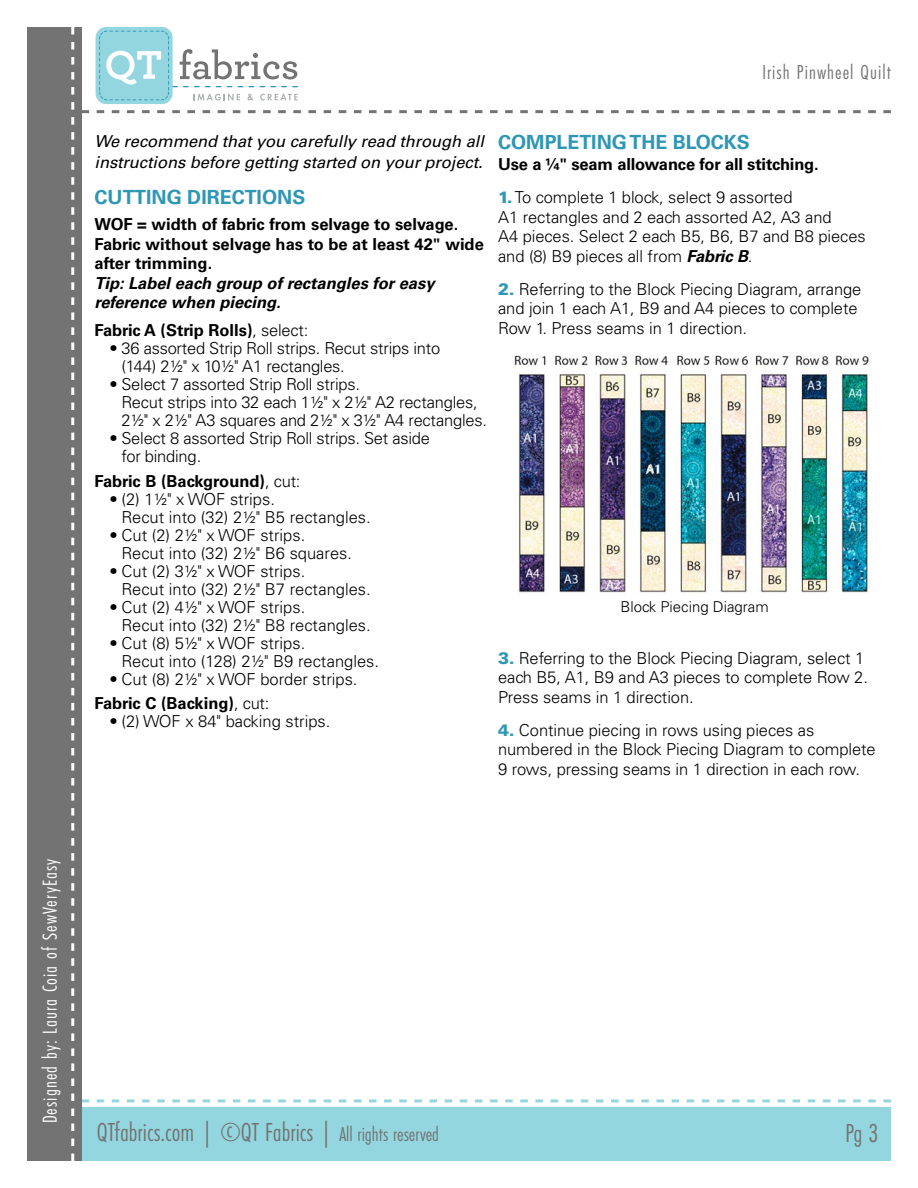
<style>
.page{position:relative;width:918px;height:1188px;background:#fff}
.page>*{position:absolute;margin:0;border:0;box-sizing:border-box;transform-origin:0 0}
.t1{font:27px "Futura PT Cond";color:#727372}
.t2{font:21px "Futura PT Cond";letter-spacing:.05em;color:#fff}
.t3{font:21px "Futura PT Cond";letter-spacing:.05em;color:#727372}
.t4{font:700 19.5px "Univers LT Std";color:#2e97b6}
.t5{font:300 16.5px/18px "Univers LT Std";letter-spacing:-.005em;color:#000}
.t6{font:700 16.5px/19.5px "Univers LT Std";color:#000}
.t7{font:italic 16.5px/21px "Univers LT Std";letter-spacing:-.005em;color:#000}
.t8{font:italic 700 16.5px/19.5px "Univers LT Std";color:#000}
.t9{font:300 15px "Univers LT Std";color:#000}
.s1{font-weight:300}
.s2{font-weight:700}
.s3{font-weight:900;color:#2e97b6}
.s4{font-weight:700;font-style:italic}
.s5{font-size:21px}
</style>
<div class="page">
<svg style="left:82px;top:110px;width:809px;height:3px"></svg>
<div style="left:71px;top:1107px;width:820px;height:54px;background:#93d6df"></div>
<svg style="left:82px;top:1099px;width:809px;height:3px"></svg>
<div style="left:27px;top:27px;width:55px;height:1134px;background:#727372"></div>
<svg style="left:71px;top:27px;width:3px;height:1134px"></svg>
<div style="left:96px;top:27px;width:77px;height:77px;background:#93d6df;border-radius:11px"></div>
<svg style="left:99px;top:31px;width:199px;height:70px"></svg>
<img style="left:514px;top:355px;width:355px;height:239px">
<p class="t2" style="left:38px;top:1123px;width:266px;rotate:-90deg">Designed by: Laura Coia of SewVeryEasy</p>
<p class="t3" style="left:763px;top:60px;width:130px">Irish Pinwheel Quilt</p>
<p class="t7" style="left:94px;top:131px;width:391px">We recommend that you carefully read through all instructions before getting started on your project.</p>
<p class="t4" style="left:94px;top:186px;width:212px">CUTTING DIRECTIONS</p>
<p class="t6" style="left:94px;top:215px;width:391px">WOF = width of fabric from selvage to selvage.<br>Fabric without selvage has to be at least 42" wide after trimming.</p>
<p class="t8" style="left:94px;top:273px;width:342px">Tip: Label each group of rectangles for easy reference when piecing.</p>
<p class="t6" style="left:94px;top:321px;width:215px">Fabric A (Strip Rolls)<span class="s1">, select:</span></p>
<p class="t5" style="left:121px;top:339px;width:320px;text-indent:-12px">• 36 assorted Strip Roll strips. Recut strips into (144) 2½" x 10½" A1 rectangles.</p>
<p class="t5" style="left:121px;top:375px;width:367px;text-indent:-12px">• Select 7 assorted Strip Roll strips.<br>Recut strips into 32 each 1½" x 2½" A2 rectangles,<br>2½" x 2½" A3 squares and 2½" x 3½" A4 rectangles.</p>
<p class="t5" style="left:121px;top:429px;width:310px;text-indent:-12px">• Select 8 assorted Strip Roll strips. Set aside for binding.</p>
<p class="t6" style="left:94px;top:471px;width:208px">Fabric B (Background)<span class="s1">, cut:</span></p>
<p class="t5" style="left:121px;top:490px;width:251px;text-indent:-12px">• (2) 1½" x WOF strips.<br>Recut into (32) 2½" B5 rectangles.</p>
<p class="t5" style="left:121px;top:526px;width:232px;text-indent:-12px">• Cut (2) 2½" x WOF strips.<br>Recut into (32) 2½" B6 squares.</p>
<p class="t5" style="left:121px;top:562px;width:251px;text-indent:-12px">• Cut (2) 3½" x WOF strips.<br>Recut into (32) 2½" B7 rectangles.</p>
<p class="t5" style="left:121px;top:598px;width:251px;text-indent:-12px">• Cut (2) 4½" x WOF strips.<br>Recut into (32) 2½" B8 rectangles.</p>
<p class="t5" style="left:121px;top:634px;width:259px;text-indent:-12px">• Cut (8) 5½" x WOF strips.<br>Recut into (128) 2½" B9 rectangles.</p>
<p class="t5" style="left:94px;top:667px;width:265px;line-height:24.8px;text-indent:15px">• Cut (8) 2½" x WOF border strips.<br><span class="s2">Fabric C (Backing)</span>, cut:</p>
<p class="t5" style="left:109px;top:713px;width:222px">• (2) WOF x 84" backing strips.</p>
<p class="t4" style="left:498px;top:131px;width:253px">COMPLETING THE BLOCKS</p>
<p class="t6" style="left:498px;top:155px;width:322px">Use a ¼" seam allowance for all stitching.</p>
<p class="t5" style="left:498px;top:188px;width:369px;line-height:19.5px"><span class="s3">1.</span> To complete 1 block, select 9 assorted<br>A1 rectangles and 2 each assorted A2, A3 and<br>A4 pieces. Select 2 each B5, B6, B7 and B8 pieces and (8) B9 pieces all from <span class="s4">Fabric B</span>.</p>
<p class="t5" style="left:498px;top:279px;width:365px;line-height:19.5px"><span class="s3">2.</span> Referring to the Block Piecing Diagram, arrange and join 1 each A1, B9 and A4 pieces to complete<br>Row 1. Press seams in 1 direction.</p>
<p class="t9" style="left:620px;top:598px;width:150px">Block Piecing Diagram</p>
<p class="t5" style="left:498px;top:648px;width:371px;line-height:19.5px"><span class="s3">3.</span> Referring to the Block Piecing Diagram, select 1 each B5, A1, B9 and A3 pieces to complete Row 2.<br>Press seams in 1 direction.</p>
<p class="t5" style="left:498px;top:720px;width:379px;line-height:19.5px"><span class="s3">4.</span> Continue piecing in rows using pieces as numbered in the Block Piecing Diagram to complete<br>9 rows, pressing seams in 1 direction in each row.</p>
<h1 class="t1" style="left:97px;top:1116px;width:344px">QTfabrics.com | ©QT Fabrics | <span class="s5">All rights reserved</span></h1>
<h1 class="t1" style="left:845px;top:1117px;width:35px">Pg 3</h1>
</div>
